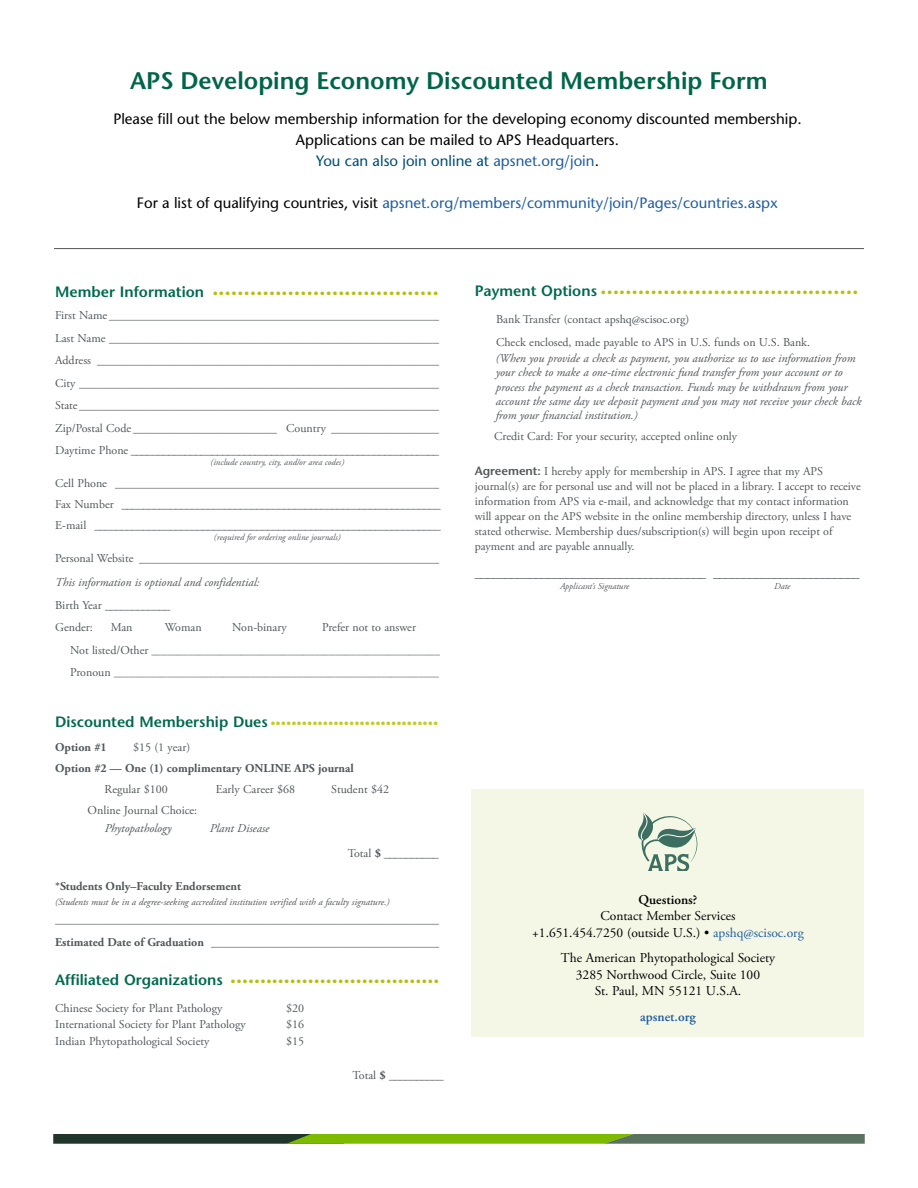
<style>
.page{position:relative;width:918px;height:1188px;background:#fff}
.page>*{position:absolute;margin:0;border:0;box-sizing:border-box;transform-origin:0 0}
.t1{font:600 24px "Stone Sans";color:#006548}
.t2{font:15px/21px "Stone Sans";color:#000;text-align:center}
.t3{font:15px "Stone Sans";color:#215e9e}
.t4{font:13.5px/16.5px "Adobe Garamond Pro";color:#000;text-align:center}
.t5{font:13.5px "Adobe Garamond Pro";color:#52575a}
.t6{font:600 13.5px "Adobe Garamond Pro";color:#000}
.t7{font:600 13.5px "Adobe Garamond Pro";color:#215e9e}
.t8{font:12px/22.5px "Adobe Garamond Pro";color:#52575a}
.t9{font:italic 12px/14.2px "Adobe Garamond Pro";color:#52575a}
.t10{font:700 12px/22.5px "Adobe Garamond Pro";color:#52575a}
.t11{font:600 10.5px "Stone Sans";color:#b5bf0c}
.t12{font:italic 10.5px/22.5px "Adobe Garamond Pro";color:#52575a}
.t13{font:600 10.5px "Stone Sans";color:#c2cd23}
.t14{font:italic 9.75px "Adobe Garamond Pro";color:#52575a}
.t15{font:italic 9px "Adobe Garamond Pro";color:#52575a}
.s1{color:#004d72}
.s2{color:#215e9e}
.s3{color:#000}
.s4{font-size:15px;color:#00694f}
.s5{font-style:normal;font-size:12px}
.s6{font-weight:400}
.s7{font-weight:700}
.s8{font-family:"Stone Sans";font-weight:600}
</style>
<div class="page">
<hr style="left:54px;top:248px;width:810px;height:1px;background:#52575a">
<svg style="left:53px;top:1134px;width:812px;height:10px;background:#5b7f30"></svg>
<div style="left:472px;top:789px;width:392px;height:248px;background:#f5f7e6"></div>
<svg style="left:638px;top:813px;width:60px;height:58px"></svg>
<h1 class="t1" style="left:130px;top:67px;width:639px">APS Developing Economy Discounted Membership Form</h1>
<p class="t2" style="left:113px;top:109px;width:690px">Please fill out the below membership information for the developing economy discounted membership.<br>Applications can be mailed to APS Headquarters.<br><span class="s1">You can also join online at</span> <span class="s2">apsnet.org/join</span>.</p>
<p class="t3" style="left:137px;top:194px;width:643px"><span class="s3">For a list of qualifying countries, visit</span> apsnet.org/members/community/join/Pages/countries.aspx</p>
<p class="t11" style="left:55px;top:287px;width:385px"><span class="s4">Member Information</span> ••••••••••••••••••••••••••••••••••••</p>
<p class="t8" style="left:55px;top:305px;width:386px;text-align:justify">First Name _______________________________________________________ Last Name _______________________________________________________ Address _________________________________________________________ City ____________________________________________________________ State____________________________________________________________ Zip/Postal Code ________________________ Country __________________ Daytime Phone _________________________________________________________</p>
<p class="t15" style="left:210px;top:457px;width:135px">(include country, city, and/or area codes)</p>
<p class="t8" style="left:55px;top:473px;width:387px;line-height:21px">Cell Phone ______________________________________________________<br>Fax Number ___________________________________________________________<br>E-mail ________________________________________________________________</p>
<p class="t15" style="left:214px;top:532px;width:128px">(required for ordering online journals)</p>
<p class="t8" style="left:55px;top:548px;width:385px">Personal Website __________________________________________________</p>
<p class="t9" style="left:55px;top:576px;width:206px">This information is optional and confidential:</p>
<p class="t8" style="left:55px;top:594px;width:117px">Birth Year ____________<br>Gender:</p>
<p class="t8" style="left:111px;top:617px;width:23px">Man</p>
<p class="t8" style="left:165px;top:617px;width:39px">Woman</p>
<p class="t8" style="left:232px;top:617px;width:56px">Non-binary</p>
<p class="t8" style="left:322px;top:617px;width:95px">Prefer not to answer</p>
<p class="t12" style="left:70px;top:639px;width:371px"><span class="s5">Not listed/Other</span> _______________________________________________________<br><span class="s5">Pronoun</span> ______________________________________________________________</p>
<p class="t13" style="left:55px;top:717px;width:385px"><span class="s4">Discounted Membership Dues</span> ••••••••••••••••••••••••••••••••</p>
<p class="t10" style="left:55px;top:736px;width:53px">Option #1</p>
<p class="t8" style="left:133px;top:736px;width:59px">$15 (1 year)</p>
<p class="t10" style="left:55px;top:757px;width:300px">Option #2 — One (1) complimentary ONLINE APS journal</p>
<p class="t8" style="left:105px;top:778px;width:65px">Regular $100</p>
<p class="t8" style="left:216px;top:778px;width:81px">Early Career $68</p>
<p class="t8" style="left:331px;top:778px;width:59px">Student $42</p>
<p class="t8" style="left:88px;top:799px;width:111px">Online Journal Choice:</p>
<p class="t9" style="left:105px;top:821px;width:68px">Phytopathology</p>
<p class="t9" style="left:210px;top:821px;width:61px">Plant Disease</p>
<p class="t10" style="left:348px;top:842px;width:93px"><span class="s6">Total</span> $ __________</p>
<p class="t10" style="left:55px;top:875px;width:187px">*Students Only–Faculty Endorsement</p>
<p class="t14" style="left:55px;top:896px;width:336px">(Students must be in a degree-seeking accredited institution verified with a faculty signature.)</p>
<p class="t10" style="left:55px;top:908px;width:385px">________________________________________________________________<br>Estimated Date of Graduation ______________________________________</p>
<p class="t11" style="left:55px;top:975px;width:385px"><span class="s4">Affiliated Organizations</span> •••••••••••••••••••••••••••••••••••</p>
<p class="t8" style="left:55px;top:997px;width:169px">Chinese Society for Plant Pathology</p>
<p class="t8" style="left:286px;top:997px;width:19px">$20</p>
<p class="t8" style="left:55px;top:1014px;width:192px">International Society for Plant Pathology</p>
<p class="t8" style="left:286px;top:1014px;width:19px">$16</p>
<p class="t8" style="left:55px;top:1030px;width:156px">Indian Phytopathological Society</p>
<p class="t8" style="left:286px;top:1030px;width:19px">$15</p>
<p class="t8" style="left:352px;top:1065px;width:93px">Total <span class="s7">$</span> __________</p>
<p class="t11" style="left:475px;top:286px;width:385px"><span class="s4">Payment Options</span> •••••••••••••••••••••••••••••••••••••••••</p>
<p class="t8" style="left:496px;top:308px;width:316px;line-height:23.1px">Bank Transfer (contact apshq@scisoc.org)<br>Check enclosed, made payable to APS in U.S. funds on U.S. Bank.</p>
<p class="t9" style="left:496px;top:352px;width:367px">(When you provide a check as payment, you authorize us to use information from your check to make a one-time electronic fund transfer from your account or to process the payment as a check transaction. Funds may be withdrawn from your account the same day we deposit payment and you may not receive your check back from your financial institution.)</p>
<p class="t8" style="left:494px;top:426px;width:244px">Credit Card: For your security, accepted online only</p>
<p class="t8" style="left:475px;top:464px;width:388px;line-height:15px"><span class="s8">Agreement:</span> I hereby apply for membership in APS. I agree that my APS journal(s) are for personal use and will not be placed in a library. I accept to receive information from APS via e-mail, and acknowledge that my contact information will appear on the APS website in the online membership directory, unless I have stated otherwise. Membership dues/subscription(s) will begin upon receipt of payment and are payable annually.</p>
<p class="t5" style="left:475px;top:564px;width:386px">______________________________________ ________________________</p>
<p class="t15" style="left:560px;top:580px;width:71px">Applicant’s Signature</p>
<p class="t15" style="left:774px;top:580px;width:18px">Date</p>
<p class="t6" style="left:639px;top:892px;width:60px">Questions?</p>
<p class="t4" style="left:532px;top:908px;width:273px">Contact Member Services<br>+1.651.454.7250 (outside U.S.) • <span class="s2">apshq@scisoc.org</span></p>
<p class="t4" style="left:561px;top:950px;width:216px">The American Phytopathological Society<br>3285 Northwood Circle, Suite 100<br>St. Paul, MN 55121 U.S.A.</p>
<p class="t7" style="left:640px;top:1009px;width:57px">apsnet.org</p>
</div>
